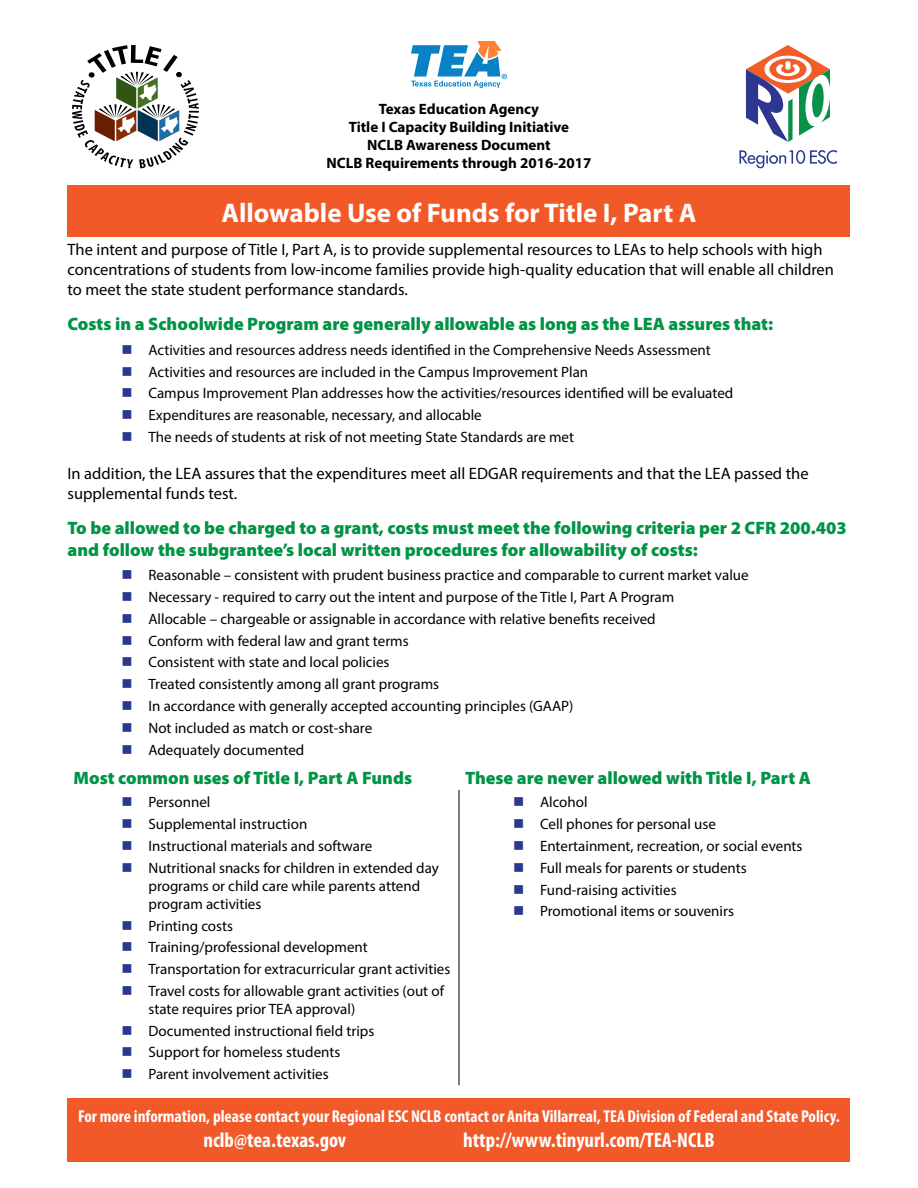
<style>
.page{position:relative;width:918px;height:1188px;background:#fff}
.page>*{position:absolute;margin:0;border:0;box-sizing:border-box;transform-origin:0 0}
.t1{font:700 27px "Myriad Pro";color:#fff}
.t2{font:700 condensed 21px "Myriad Pro";color:#fff}
.t3{font:900 18px/21.6px "Myriad Pro";color:#009445}
.t4{font:700 condensed 17.25px "Myriad Pro";color:#fff}
.t5{font:16.5px/19.8px "Myriad Pro";color:#000}
.t6{font:15px/18px "Myriad Pro";color:#000}
.t7{font:700 15px/18px "Myriad Pro";color:#000;text-align:center}
.s1{color:#2b388f}
</style>
<div class="page">
<div style="left:68px;top:185px;width:782px;height:52px;background:#f25929"></div>
<div style="left:68px;top:1098px;width:782px;height:63px;background:#f25929"></div>
<svg style="left:72px;top:45px;width:127px;height:123px"></svg>
<svg style="left:411px;top:41px;width:96px;height:47px"></svg>
<svg style="left:739px;top:150px;width:98px;height:18px"></svg>
<svg style="left:746px;top:45px;width:84px;height:97px"></svg>
<hr style="left:459px;top:790px;width:1px;height:295px;background:#000">
<p class="t7" style="left:327px;top:100px;width:266px">Texas Education Agency<br>Title I Capacity Building Initiative<br>NCLB Awareness Document<br>NCLB Requirements through 2016-2017</p>
<h1 class="t1" style="left:222px;top:195px;width:476px">Allowable Use of Funds for Title I, Part A</h1>
<p class="t5" style="left:68px;top:240px;width:768px">The intent and purpose of Title I, Part A, is to provide supplemental resources to LEAs to help schools with high concentrations of students from low-income families provide high-quality education that will enable all children to meet the state student performance standards.</p>
<p class="t3" style="left:68px;top:313px;width:707px">Costs in a Schoolwide Program are generally allowable as long as the LEA assures that:</p>
<p class="t6" style="left:122px;top:341px;width:591px"><span class="s1">■</span> Activities and resources address needs identified in the Comprehensive Needs Assessment</p>
<p class="t6" style="left:122px;top:362px;width:468px"><span class="s1">■</span> Activities and resources are included in the Campus Improvement Plan</p>
<p class="t6" style="left:122px;top:384px;width:613px"><span class="s1">■</span> Campus Improvement Plan addresses how the activities/resources identified will be evaluated</p>
<p class="t6" style="left:122px;top:406px;width:362px"><span class="s1">■</span> Expenditures are reasonable, necessary, and allocable</p>
<p class="t6" style="left:122px;top:428px;width:454px"><span class="s1">■</span> The needs of students at risk of not meeting State Standards are met</p>
<p class="t5" style="left:68px;top:463px;width:743px">In addition, the LEA assures that the expenditures meet all EDGAR requirements and that the LEA passed the supplemental funds test.</p>
<p class="t3" style="left:68px;top:516px;width:781px">To be allowed to be charged to a grant, costs must meet the following criteria per 2 CFR 200.403 and follow the subgrantee’s local written procedures for allowability of costs:</p>
<p class="t6" style="left:122px;top:566px;width:629px"><span class="s1">■</span> Reasonable – consistent with prudent business practice and comparable to current market value</p>
<p class="t6" style="left:122px;top:588px;width:554px"><span class="s1">■</span> Necessary - required to carry out the intent and purpose of the Title I, Part A Program</p>
<p class="t6" style="left:122px;top:610px;width:536px"><span class="s1">■</span> Allocable – chargeable or assignable in accordance with relative benefits received</p>
<p class="t6" style="left:122px;top:631px;width:289px"><span class="s1">■</span> Conform with federal law and grant terms</p>
<p class="t6" style="left:122px;top:653px;width:270px"><span class="s1">■</span> Consistent with state and local policies</p>
<p class="t6" style="left:122px;top:675px;width:319px"><span class="s1">■</span> Treated consistently among all grant programs</p>
<p class="t6" style="left:122px;top:697px;width:454px"><span class="s1">■</span> In accordance with generally accepted accounting principles (GAAP)</p>
<p class="t6" style="left:122px;top:719px;width:252px"><span class="s1">■</span> Not included as match or cost-share</p>
<p class="t6" style="left:122px;top:740px;width:184px"><span class="s1">■</span> Adequately documented</p>
<p class="t3" style="left:74px;top:766px;width:340px">Most common uses of Title I, Part A Funds</p>
<p class="t3" style="left:465px;top:766px;width:348px">These are never allowed with Title I, Part A</p>
<p class="t6" style="left:122px;top:793px;width:90px"><span class="s1">■</span> Personnel</p>
<p class="t6" style="left:122px;top:815px;width:187px"><span class="s1">■</span> Supplemental instruction</p>
<p class="t6" style="left:122px;top:837px;width:252px"><span class="s1">■</span> Instructional materials and software</p>
<p class="t6" style="left:148px;top:859px;width:292px;text-indent:-27px"><span class="s1">■</span> Nutritional snacks for children in extended day programs or child care while parents attend program activities</p>
<p class="t6" style="left:122px;top:916px;width:113px"><span class="s1">■</span> Printing costs</p>
<p class="t6" style="left:122px;top:938px;width:248px"><span class="s1">■</span> Training/professional development</p>
<p class="t6" style="left:122px;top:960px;width:330px"><span class="s1">■</span> Transportation for extracurricular grant activities</p>
<p class="t6" style="left:148px;top:982px;width:297px;text-indent:-27px"><span class="s1">■</span> Travel costs for allowable grant activities (out of state requires prior TEA approval)</p>
<p class="t6" style="left:122px;top:1021px;width:254px"><span class="s1">■</span> Documented instructional field trips</p>
<p class="t6" style="left:122px;top:1043px;width:220px"><span class="s1">■</span> Support for homeless students</p>
<p class="t6" style="left:122px;top:1065px;width:209px"><span class="s1">■</span> Parent involvement activities</p>
<p class="t6" style="left:513px;top:793px;width:76px"><span class="s1">■</span> Alcohol</p>
<p class="t6" style="left:513px;top:815px;width:204px"><span class="s1">■</span> Cell phones for personal use</p>
<p class="t6" style="left:513px;top:837px;width:291px"><span class="s1">■</span> Entertainment, recreation, or social events</p>
<p class="t6" style="left:513px;top:859px;width:235px"><span class="s1">■</span> Full meals for parents or students</p>
<p class="t6" style="left:513px;top:880px;width:165px"><span class="s1">■</span> Fund-raising activities</p>
<p class="t6" style="left:513px;top:902px;width:222px"><span class="s1">■</span> Promotional items or souvenirs</p>
<p class="t4" style="left:78px;top:1105px;width:763px">For more information, please contact your Regional ESC NCLB contact or Anita Villarreal, TEA Division of Federal and State Policy.</p>
<h2 class="t2" style="left:204px;top:1127px;width:144px">nclb@tea.texas.gov</h2>
<h2 class="t2" style="left:463px;top:1127px;width:253px">http://www.tinyurl.com/TEA-NCLB</h2>
</div>
